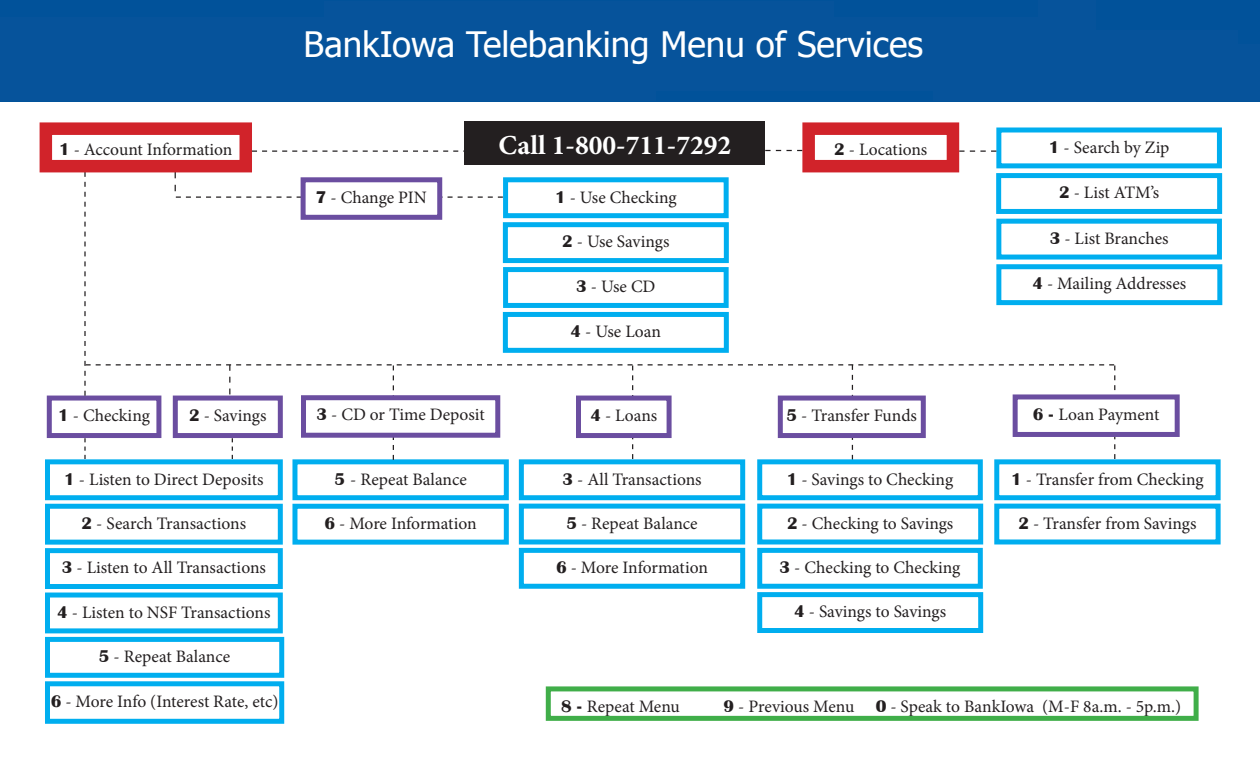
<style>
.page{position:relative;width:1260px;height:765px;background:#fff}
.page>*{position:absolute;margin:0;border:0;box-sizing:border-box;transform-origin:0 0}
.t1{font:35px "Tahoma";color:#fff}
.t2{font:700 27.5px "Minion Pro";color:#fff}
.t3{font:17.5px "Minion Pro";color:#231f20}
.s1{font-family:"Britannic";font-weight:700}
</style>
<div class="page">
<div style="left:983px;top:0;width:277px;height:101px;background:#01529a"></div>
<div style="left:0;top:0;width:986px;height:101px;background:#01529a"></div>
<div style="left:0;top:44px;width:655px;height:57px;background:#06539b"></div>
<div style="left:324px;top:1px;width:509px;height:58px;background:#06539b"></div>
<div style="left:0;top:17px;width:1082px;height:67px;background:#06539b"></div>
<div style="left:934px;top:44px;width:326px;height:57px;background:#06539b"></div>
<div style="left:1039px;top:0;width:57px;height:101px;background:#06539b"></div>
<div style="left:0;top:30px;width:1238px;height:61px;background:#06539b"></div>
<div style="left:465px;top:121px;width:300px;height:44px;background:#231f20"></div>
<div style="left:47px;top:396px;width:114px;height:42px;border:5px solid #6b4ea0"></div>
<div style="left:45px;top:459px;width:238px;height:41px;border:5px solid #00aeef"></div>
<div style="left:292px;top:459px;width:217px;height:41px;border:5px solid #00aeef"></div>
<div style="left:519px;top:459px;width:226px;height:41px;border:5px solid #00aeef"></div>
<div style="left:45px;top:504px;width:238px;height:41px;border:5px solid #00aeef"></div>
<div style="left:292px;top:504px;width:217px;height:41px;border:5px solid #00aeef"></div>
<div style="left:519px;top:504px;width:226px;height:40px;border:5px solid #00aeef"></div>
<div style="left:45px;top:548px;width:238px;height:41px;border:5px solid #00aeef"></div>
<div style="left:519px;top:548px;width:226px;height:41px;border:5px solid #00aeef"></div>
<div style="left:45px;top:593px;width:238px;height:40px;border:5px solid #00aeef"></div>
<div style="left:45px;top:637px;width:239px;height:41px;border:5px solid #00aeef"></div>
<div style="left:45px;top:681px;width:239px;height:43px;border:5px solid #00aeef"></div>
<svg style="left:252px;top:150px;width:213px;height:2px"></svg>
<svg style="left:765px;top:150px;width:37px;height:1px"></svg>
<div style="left:546px;top:686px;width:653px;height:35px;border:5px solid #40ae49"></div>
<div style="left:757px;top:459px;width:226px;height:41px;border:5px solid #00aeef"></div>
<div style="left:757px;top:504px;width:226px;height:40px;border:5px solid #00aeef"></div>
<div style="left:757px;top:548px;width:226px;height:41px;border:5px solid #00aeef"></div>
<div style="left:757px;top:592px;width:226px;height:41px;border:5px solid #00aeef"></div>
<div style="left:994px;top:459px;width:227px;height:41px;border:5px solid #00aeef"></div>
<div style="left:994px;top:504px;width:227px;height:40px;border:5px solid #00aeef"></div>
<div style="left:1013px;top:394px;width:167px;height:43px;border:5px solid #6b4ea0"></div>
<div style="left:996px;top:128px;width:226px;height:40px;border:5px solid #00aeef"></div>
<div style="left:996px;top:173px;width:226px;height:41px;border:5px solid #00aeef"></div>
<div style="left:996px;top:219px;width:226px;height:41px;border:5px solid #00aeef"></div>
<div style="left:996px;top:264px;width:226px;height:41px;border:5px solid #00aeef"></div>
<svg style="left:959px;top:150px;width:37px;height:2px"></svg>
<svg style="left:84px;top:172px;width:1031px;height:288px"></svg>
<div style="left:303px;top:180px;width:137px;height:37px;background:#fff"></div>
<div style="left:301px;top:177px;width:141px;height:43px;border:5px solid #6b4ea0"></div>
<div style="left:304px;top:398px;width:194px;height:37px;background:#fff"></div>
<div style="left:301px;top:395px;width:199px;height:43px;border:5px solid #6b4ea0"></div>
<div style="left:802px;top:122px;width:157px;height:50px;border:12px solid #d1232a"></div>
<div style="left:40px;top:122px;width:212px;height:50px;border:12px solid #d1232a"></div>
<h1 class="t1" style="left:304px;top:21px;width:621px">BankIowa Telebanking Menu of Services</h1>
<h2 class="t2" style="left:499px;top:126px;width:234px">Call 1-800-711-7292</h2>
<p class="t3" style="left:59px;top:138px;width:175px"><span class="s1">1</span> - Account Information</p>
<p class="t3" style="left:834px;top:138px;width:94px"><span class="s1">2</span> - Locations</p>
<p class="t3" style="left:316px;top:185px;width:113px"><span class="s1">7</span> - Change PIN</p>
<p class="t3" style="left:58px;top:403px;width:93px"><span class="s1">1</span> - Checking</p>
<p class="t3" style="left:189px;top:403px;width:79px"><span class="s1">2</span> - Savings</p>
<p class="t3" style="left:316px;top:403px;width:170px"><span class="s1">3</span> - CD or Time Deposit</p>
<p class="t3" style="left:555px;top:185px;width:123px"><span class="s1">1</span> - Use Checking</p>
<p class="t3" style="left:562px;top:230px;width:109px"><span class="s1">2</span> - Use Savings</p>
<p class="t3" style="left:576px;top:275px;width:81px"><span class="s1">3</span> - Use CD</p>
<p class="t3" style="left:571px;top:320px;width:92px"><span class="s1">4</span> - Use Loan</p>
<p class="t3" style="left:590px;top:403px;width:68px"><span class="s1">4</span> - Loans</p>
<p class="t3" style="left:787px;top:403px;width:132px"><span class="s1">5</span> - Transfer Funds</p>
<p class="t3" style="left:1049px;top:135px;width:122px"><span class="s1">1</span> - Search by Zip</p>
<p class="t3" style="left:1059px;top:181px;width:102px"><span class="s1">2</span> - List ATM’s</p>
<p class="t3" style="left:1050px;top:227px;width:120px"><span class="s1">3</span> - List Branches</p>
<p class="t3" style="left:1032px;top:272px;width:155px"><span class="s1">4</span> - Mailing Addresses</p>
<p class="t3" style="left:1033px;top:402px;width:128px"><span class="s1">6 -</span> Loan Payment</p>
<p class="t3" style="left:64px;top:467px;width:201px"><span class="s1">1</span> - Listen to Direct Deposits</p>
<p class="t3" style="left:334px;top:467px;width:134px"><span class="s1">5</span> - Repeat Balance</p>
<p class="t3" style="left:562px;top:467px;width:141px"><span class="s1">3</span> - All Transactions</p>
<p class="t3" style="left:82px;top:512px;width:166px"><span class="s1">2</span> - Search Transactions</p>
<p class="t3" style="left:325px;top:512px;width:154px"><span class="s1">6</span> - More Information</p>
<p class="t3" style="left:566px;top:512px;width:133px"><span class="s1">5</span> - Repeat Balance</p>
<p class="t3" style="left:62px;top:556px;width:205px"><span class="s1">3</span> - Listen to All Transactions</p>
<p class="t3" style="left:556px;top:556px;width:154px"><span class="s1">6</span> - More Information</p>
<p class="t3" style="left:57px;top:600px;width:215px"><span class="s1">4</span> - Listen to NSF Transactions</p>
<p class="t3" style="left:99px;top:645px;width:133px"><span class="s1">5</span> - Repeat Balance</p>
<p class="t3" style="left:51px;top:689px;width:229px"><span class="s1">6</span> - More Info (Interest Rate, etc)</p>
<p class="t3" style="left:561px;top:694px;width:120px"><span class="s1">8 -</span> Repeat Menu</p>
<p class="t3" style="left:724px;top:694px;width:459px"><span class="s1">9</span> - Previous Menu <span class="s1">0</span> - Speak to BankIowa (M-F 8a.m. - 5p.m.)</p>
<p class="t3" style="left:787px;top:467px;width:168px"><span class="s1">1</span> - Savings to Checking</p>
<p class="t3" style="left:787px;top:512px;width:168px"><span class="s1">2</span> - Checking to Savings</p>
<p class="t3" style="left:780px;top:556px;width:182px"><span class="s1">3</span> - Checking to Checking</p>
<p class="t3" style="left:794px;top:600px;width:154px"><span class="s1">4</span> - Savings to Savings</p>
<p class="t3" style="left:1011px;top:467px;width:194px"><span class="s1">1</span> - Transfer from Checking</p>
<p class="t3" style="left:1018px;top:512px;width:180px"><span class="s1">2</span> - Transfer from Savings</p>
</div>
